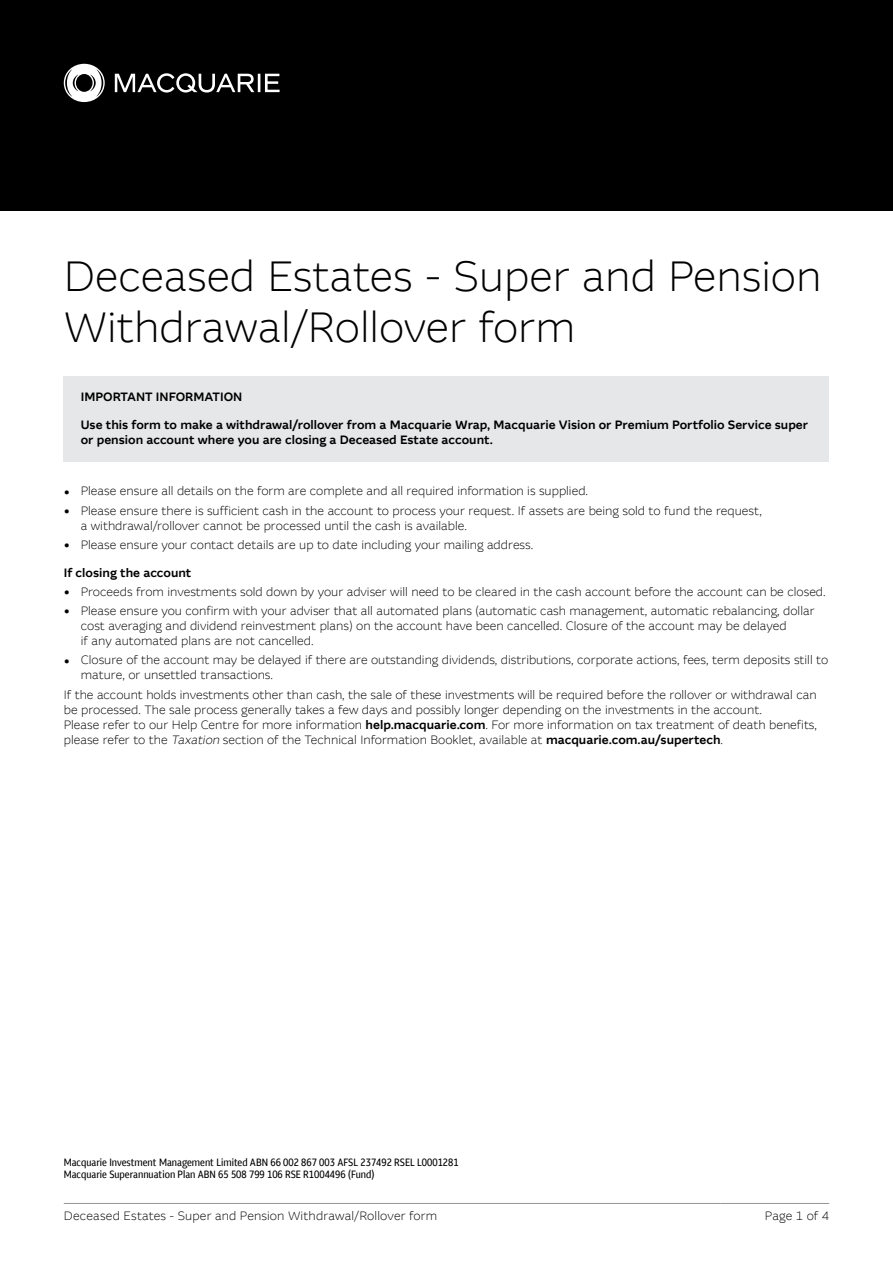
<style>
.page{position:relative;width:893px;height:1263px;background:#fff}
.page>*{position:absolute;margin:0;border:0;box-sizing:border-box;transform-origin:0 0}
.t1{font:300 42px/51px "MCQ Global";color:#000}
.t2{font:300 12px/15px "MCQ Global";color:#000}
.t3{font:500 12px/15px "MCQ Global";color:#000}
.t4{font:condensed 10.5px/12px "MCQ Global";color:#000}
.s1{font-size:18px}
.s2{font-weight:500}
.s3{font-style:italic}
</style>
<div class="page">
<div style="left:0;top:0;width:893px;height:210px;background:#000"></div>
<div style="left:64px;top:376px;width:765px;height:85px;background:#e6e7e8"></div>
<hr style="left:64px;top:1203px;width:657px;height:1px;background:#939598">
<hr style="left:721px;top:1203px;width:108px;height:1px;background:#939598">
<svg style="left:64px;top:64px;width:216px;height:38px"></svg>
<h1 class="t1" style="left:64px;top:251px;width:759px">Deceased Estates - Super and Pension<br>Withdrawal/Rollover form</h1>
<p class="t3" style="left:81px;top:390px;width:163px">IMPORTANT INFORMATION</p>
<p class="t3" style="left:81px;top:418px;width:729px">Use this form to make a withdrawal/rollover from a Macquarie Wrap, Macquarie Vision or Premium Portfolio Service super or pension account where you are closing a Deceased Estate account.</p>
<p class="t2" style="left:64px;top:484px;width:526px"><span class="s1">•</span> Please ensure all details on the form are complete and all required information is supplied.</p>
<p class="t2" style="left:81px;top:503px;width:683px;text-indent:-17px"><span class="s1">•</span> Please ensure there is sufficient cash in the account to process your request. If assets are being sold to fund the request, a withdrawal/rollover cannot be processed until the cash is available.</p>
<p class="t2" style="left:64px;top:537px;width:471px"><span class="s1">•</span> Please ensure your contact details are up to date including your mailing address.</p>
<p class="t3" style="left:64px;top:565px;width:129px">If closing the account</p>
<p class="t2" style="left:64px;top:584px;width:763px"><span class="s1">•</span> Proceeds from investments sold down by your adviser will need to be cleared in the cash account before the account can be closed.</p>
<p class="t2" style="left:81px;top:603px;width:735px;text-indent:-17px"><span class="s1">•</span> Please ensure you confirm with your adviser that all automated plans (automatic cash management, automatic rebalancing, dollar cost averaging and dividend reinvestment plans) on the account have been cancelled. Closure of the account may be delayed<br>if any automated plans are not cancelled.</p>
<p class="t2" style="left:81px;top:653px;width:749px;text-indent:-17px"><span class="s1">•</span> Closure of the account may be delayed if there are outstanding dividends, distributions, corporate actions, fees, term deposits still to mature, or unsettled transactions.</p>
<p class="t2" style="left:64px;top:687px;width:755px">If the account holds investments other than cash, the sale of these investments will be required before the rollover or withdrawal can be processed. The sale process generally takes a few days and possibly longer depending on the investments in the account.<br>Please refer to our Help Centre for more information <span class="s2">help.macquarie.com</span>. For more information on tax treatment of death benefits, please refer to the <span class="s3">Taxation</span> section of the Technical Information Booklet, available at <span class="s2">macquarie.com.au/supertech</span>.<sup>1</sup></p>
<p class="t4" style="left:64px;top:1156px;width:396px">Macquarie Investment Management Limited ABN 66 002 867 003 AFSL 237492 RSEL L0001281<br>Macquarie Superannuation Plan ABN 65 508 799 106 RSE R1004496 (Fund)</p>
<p class="t2" style="left:64px;top:1209px;width:375px">Deceased Estates - Super and Pension Withdrawal/Rollover form</p>
<p class="t2" style="left:765px;top:1209px;width:66px">Page 1 of 4</p>
</div>
